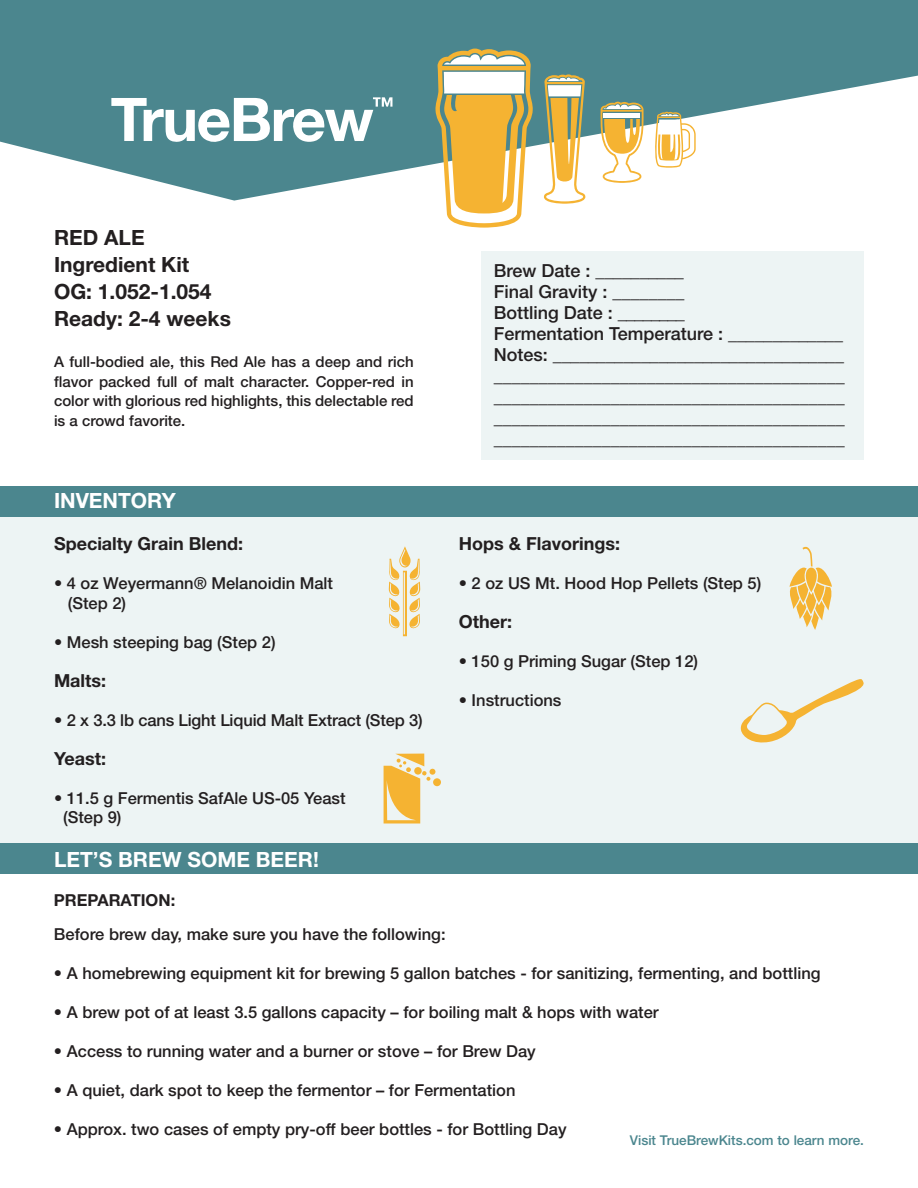
<style>
.page{position:relative;width:918px;height:1188px;background:#fff}
.page>*{position:absolute;margin:0;border:0;box-sizing:border-box;transform-origin:0 0}
.t1{font:700 21px/27px "Helvetica Neue";color:#231f20}
.t2{font:700 21px "Helvetica Neue";color:#fff}
.t3{font:500 18px/21px "Helvetica Neue";color:#231f20}
.t4{font:700 18px "Helvetica Neue";color:#231f20}
.t5{font:500 16.5px/19.5px "Helvetica Neue";color:#231f20}
.t6{font:700 16.5px "Helvetica Neue";color:#231f20}
.t7{font:500 15px/19.5px "Helvetica Neue";color:#231f20;text-align:justify}
.t8{font:500 13.5px "Helvetica Neue";color:#4b868e}
</style>
<div class="page">
<div style="left:482px;top:252px;width:382px;height:208px;background:#edf4f4"></div>
<div style="left:0;top:512px;width:918px;height:331px;background:#edf4f4"></div>
<svg style="left:0;top:0;width:918px;height:201px;fill:#4b868e"></svg>
<svg style="left:111px;top:97px;width:281px;height:46px"></svg>
<svg style="left:435px;top:49px;width:98px;height:179px"></svg>
<svg style="left:544px;top:74px;width:41px;height:130px"></svg>
<svg style="left:599px;top:102px;width:46px;height:81px"></svg>
<hr style="left:603px;top:113px;width:37px;height:4px;background:#fff">
<svg style="left:654px;top:112px;width:42px;height:56px"></svg>
<div style="left:0;top:486px;width:918px;height:31px;background:#4b868e"></div>
<div style="left:0;top:843px;width:918px;height:31px;background:#4b868e"></div>
<svg style="left:403px;top:629px;width:4px;height:7px"></svg>
<hr style="left:404px;top:572px;width:1px;height:62px;background:#f5b332">
<svg style="left:389px;top:546px;width:31px;height:83px"></svg>
<svg style="left:789px;top:546px;width:43px;height:84px"></svg>
<div style="left:433px;top:778px;width:8px;height:8px;background:#f5b332;border-radius:50%"></div>
<svg style="left:384px;top:754px;width:51px;height:70px"></svg>
<svg style="left:740px;top:679px;width:124px;height:64px"></svg>
<p class="t1" style="left:54px;top:224px;width:178px">RED ALE<br>Ingredient Kit<br>OG: 1.052-1.054<br>Ready: 2-4 weeks</p>
<p class="t7" style="left:54px;top:352px;width:361px">A full-bodied ale, this Red Ale has a deep and rich flavor packed full of malt character. Copper-red in color with glorious red highlights, this delectable red is a crowd favorite.</p>
<p class="t2" style="left:54px;top:488px;width:123px">INVENTORY</p>
<p class="t4" style="left:54px;top:533px;width:191px">Specialty Grain Blend:</p>
<p class="t5" style="left:68px;top:574px;width:267px;text-indent:-14px">• 4 oz Weyermann® Melanoidin Malt (Step 2)</p>
<p class="t5" style="left:54px;top:632px;width:223px">• Mesh steeping bag (Step 2)</p>
<p class="t4" style="left:54px;top:669px;width:54px">Malts:</p>
<p class="t5" style="left:54px;top:710px;width:370px">• 2 x 3.3 lb cans Light Liquid Malt Extract (Step 3)</p>
<p class="t4" style="left:54px;top:747px;width:54px">Yeast:</p>
<p class="t5" style="left:63px;top:788px;width:284px;text-indent:-9px">• 11.5 g Fermentis SafAle US-05 Yeast (Step 9)</p>
<p class="t2" style="left:54px;top:847px;width:266px">LET’S BREW SOME BEER!</p>
<p class="t6" style="left:54px;top:890px;width:123px">PREPARATION:</p>
<p class="t3" style="left:494px;top:260px;width:352px">Brew Date : __________<br>Final Gravity : ________<br>Bottling Date : ________<br>Fermentation Temperature : _____________ Notes: _________________________________ _______________________________________ _______________________________________ _______________________________________ _______________________________________</p>
<p class="t4" style="left:459px;top:532px;width:163px">Hops &amp; Flavorings:</p>
<p class="t5" style="left:459px;top:573px;width:304px">• 2 oz US Mt. Hood Hop Pellets (Step 5)</p>
<p class="t4" style="left:459px;top:610px;width:55px">Other:</p>
<p class="t5" style="left:459px;top:651px;width:241px">• 150 g Priming Sugar (Step 12)</p>
<p class="t5" style="left:459px;top:690px;width:104px">• Instructions</p>
<p class="t5" style="left:54px;top:924px;width:393px">Before brew day, make sure you have the following:</p>
<p class="t5" style="left:54px;top:963px;width:768px">• A homebrewing equipment kit for brewing 5 gallon batches - for sanitizing, fermenting, and bottling</p>
<p class="t5" style="left:54px;top:1002px;width:606px">• A brew pot of at least 3.5 gallons capacity – for boiling malt &amp; hops with water</p>
<p class="t5" style="left:54px;top:1041px;width:483px">• Access to running water and a burner or stove – for Brew Day</p>
<p class="t5" style="left:54px;top:1080px;width:463px">• A quiet, dark spot to keep the fermentor – for Fermentation</p>
<p class="t5" style="left:54px;top:1119px;width:514px">• Approx. two cases of empty pry-off beer bottles - for Bottling Day</p>
<p class="t8" style="left:630px;top:1132px;width:236px">Visit TrueBrewKits.com to learn more.</p>
</div>
